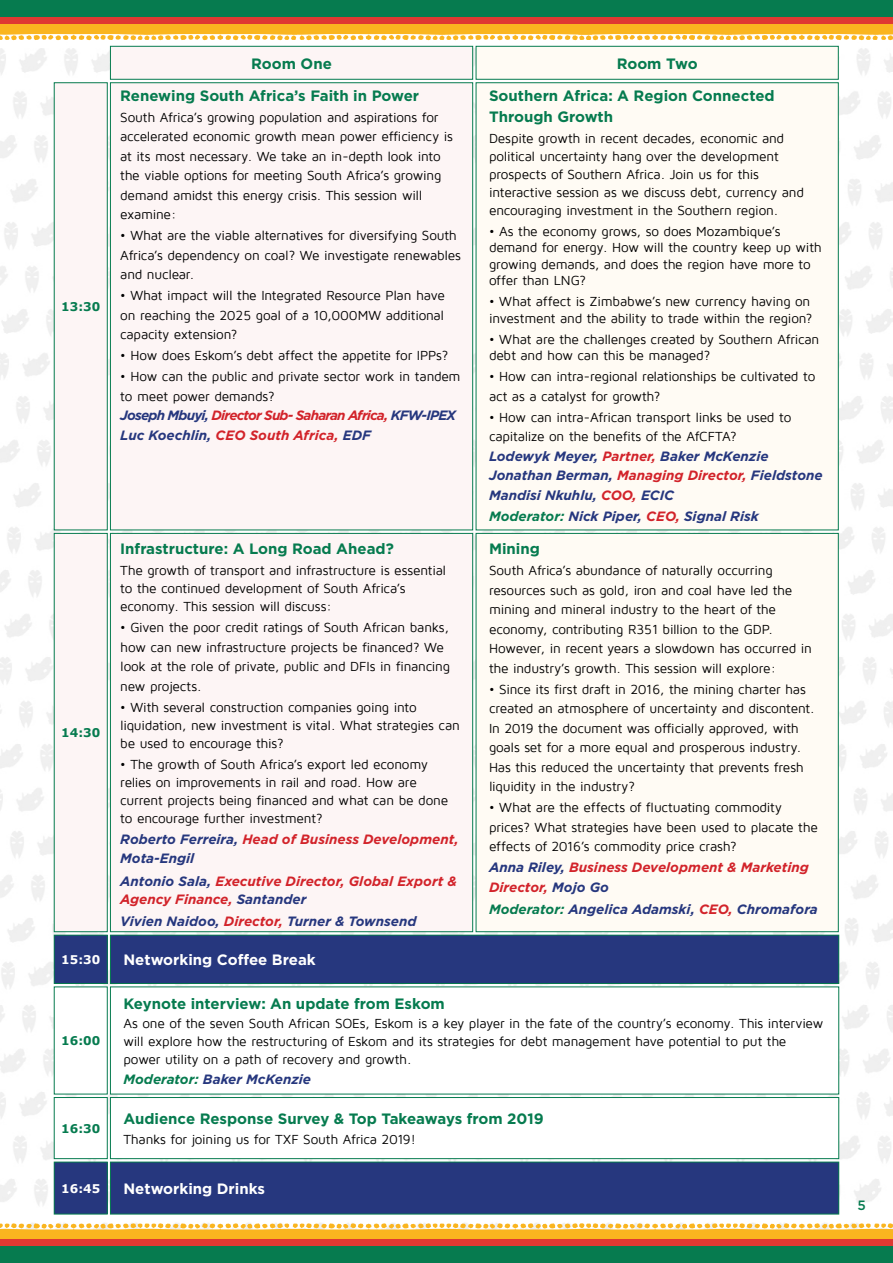
<style>
.page{position:relative;width:893px;height:1263px;background:#fff}
.page>*{position:absolute;margin:0;border:0;box-sizing:border-box;transform-origin:0 0}
.t1{font:700 15px/21px "Gotham";color:#067b4f}
.t2{font:700 15px "Gotham";color:#fff}
.t3{font:13.5px/19.5px "Maven Pro";letter-spacing:-.015em;color:#000}
.t4{font:italic 700 13.5px/19.5px "Gotham";color:#26377e}
.t5{font:italic 700 13.5px/18px "Gotham";color:#d2232a}
.t6{font:italic 700 13.5px/19.5px "Gotham";letter-spacing:-.06em;color:#d2232a}
.t7{font:500 13.5px "Gotham";color:#067b4f}
.t8{font:700 12px "Verdana";color:#067b4f}
.t9{font:700 12px "Verdana";color:#fff}
.s1{color:#26377e}
.s2{color:#d2232a}
.s3{color:#067b4f}
</style>
<div class="page">
<img style="left:0;top:40px;width:893px;height:1175px">
<div style="left:0;top:0;width:893px;height:17px;background:#067b4f"></div>
<div style="left:0;top:17px;width:893px;height:8px;background:#df3932"></div>
<div style="left:0;top:25px;width:893px;height:7px;background:#fab51f"></div>
<div style="left:0;top:1246px;width:893px;height:17px;background:#067b4f"></div>
<div style="left:0;top:1238px;width:893px;height:8px;background:#df3932"></div>
<svg style="left:0;top:32px;width:893px;height:8px"></svg>
<svg style="left:0;top:1223px;width:893px;height:15px;background:#fac655"></svg>
<div style="left:110px;top:533px;width:363px;height:399px;background:#fdf5f5;border:1px solid #067b4f"></div>
<div style="left:476px;top:533px;width:362px;height:399px;background:#fffbf4;border:1px solid #067b4f"></div>
<div style="left:54px;top:533px;width:53px;height:399px;background:#fdf5f5"></div>
<div style="left:54px;top:533px;width:54px;height:399px;border:1px solid #067b4f"></div>
<div style="left:110px;top:987px;width:729px;height:107px;background:#fff"></div>
<div style="left:110px;top:1097px;width:729px;height:61px;background:#fff"></div>
<div style="left:110px;top:1097px;width:729px;height:62px;border:1px solid #067b4f"></div>
<div style="left:110px;top:1162px;width:729px;height:52px;background:#26377e"></div>
<div style="left:110px;top:1162px;width:729px;height:52px;border:1px solid #067b4f"></div>
<div style="left:110px;top:935px;width:729px;height:48px;background:#26377e"></div>
<div style="left:110px;top:935px;width:729px;height:49px;border:1px solid #067b4f"></div>
<div style="left:54px;top:987px;width:53px;height:107px;background:#fff"></div>
<div style="left:54px;top:987px;width:54px;height:107px;border:1px solid #067b4f"></div>
<div style="left:54px;top:1097px;width:53px;height:61px;background:#fff"></div>
<div style="left:54px;top:1097px;width:54px;height:62px;border:1px solid #067b4f"></div>
<div style="left:54px;top:1162px;width:53px;height:52px;background:#26377e"></div>
<div style="left:54px;top:1162px;width:54px;height:52px;border:1px solid #067b4f"></div>
<div style="left:54px;top:935px;width:53px;height:48px;background:#26377e"></div>
<div style="left:54px;top:935px;width:54px;height:49px;border:1px solid #067b4f"></div>
<div style="left:110px;top:83px;width:363px;height:447px;background:#fdf5f5;border:1px solid #067b4f"></div>
<div style="left:476px;top:83px;width:362px;height:447px;background:#fffbf4"></div>
<div style="left:54px;top:83px;width:53px;height:447px;background:#fdf5f5"></div>
<div style="left:54px;top:83px;width:54px;height:447px;border:1px solid #067b4f"></div>
<div style="left:110px;top:46px;width:363px;height:33px;background:#fdf5f5"></div>
<div style="left:110px;top:46px;width:363px;height:34px;border:1px solid #067b4f"></div>
<div style="left:476px;top:46px;width:362px;height:33px;background:#fffbf4"></div>
<div style="left:476px;top:46px;width:362px;height:34px;border:1px solid #067b4f"></div>
<p class="t8" style="left:61px;top:299px;width:40px">13:30</p>
<p class="t8" style="left:61px;top:725px;width:40px">14:30</p>
<p class="t9" style="left:61px;top:952px;width:40px">15:30</p>
<p class="t8" style="left:61px;top:1033px;width:40px">16:00</p>
<p class="t8" style="left:61px;top:1120px;width:40px">16:30</p>
<p class="t9" style="left:61px;top:1180px;width:40px">16:45</p>
<p class="t1" style="left:251px;top:53px;width:82px">Room One</p>
<p class="t1" style="left:617px;top:53px;width:82px">Room Two</p>
<p class="t1" style="left:120px;top:85px;width:300px">Renewing South Africa’s Faith in Power</p>
<p class="t3" style="left:120px;top:107px;width:334px">South Africa’s growing population and aspirations for accelerated economic growth mean power efficiency is at its most necessary. We take an in-depth look into the viable options for meeting South Africa’s growing demand amidst this energy crisis. This session will examine:</p>
<p class="t3" style="left:120px;top:226px;width:342px">• What are the viable alternatives for diversifying South<br>Africa’s dependency on coal? We investigate renewables and nuclear.</p>
<p class="t3" style="left:120px;top:286px;width:326px;text-align:justify">• What impact will the Integrated Resource Plan have on reaching the 2025 goal of a 10,000MW additional capacity extension?</p>
<p class="t3" style="left:120px;top:346px;width:330px">• How does Eskom’s debt affect the appetite for IPPs?</p>
<p class="t3" style="left:120px;top:367px;width:342px">• How can the public and private sector work in tandem to meet power demands?</p>
<p class="t6" style="left:120px;top:405px;width:337px"><span class="s1">Joseph Mbuyi,</span> Director Sub- Saharan Africa, <span class="s1">KFW-IPEX<br>Luc Koechlin,</span> CEO South Africa, <span class="s1">EDF</span></p>
<p class="t1" style="left:120px;top:538px;width:275px">Infrastructure: A Long Road Ahead?</p>
<p class="t3" style="left:120px;top:562px;width:327px;line-height:18px">The growth of transport and infrastructure is essential to the continued development of South Africa’s economy. This session will discuss:</p>
<p class="t3" style="left:120px;top:618px;width:331px">• Given the poor credit ratings of South African banks, how can new infrastructure projects be financed? We look at the role of private, public and DFIs in financing new projects.</p>
<p class="t3" style="left:120px;top:698px;width:341px;line-height:18px">• With several construction companies going into liquidation, new investment is vital. What strategies can be used to encourage this?</p>
<p class="t3" style="left:120px;top:755px;width:329px;line-height:18px">• The growth of South Africa’s export led economy relies on improvements in rail and road. How are current projects being financed and what can be done to encourage further investment?</p>
<p class="t4" style="left:120px;top:829px;width:340px">Roberto Ferreira, <span class="s2">Head of Business Development,<br></span>Mota-Engil</p>
<p class="t5" style="left:120px;top:872px;width:338px"><span class="s1">Antonio Sala,</span> Executive Director, Global Export &amp;<br>Agency Finance, <span class="s1">Santander</span></p>
<p class="t4" style="left:120px;top:911px;width:298px">Vivien Naidoo, <span class="s2">Director,</span> Turner &amp; Townsend</p>
<p class="t2" style="left:123px;top:950px;width:194px">Networking Coffee Break</p>
<p class="t1" style="left:489px;top:85px;width:287px">Southern Africa: A Region Connected<br>Through Growth</p>
<p class="t3" style="left:489px;top:129px;width:316px;line-height:18px">Despite growth in recent decades, economic and political uncertainty hang over the development prospects of Southern Africa. Join us for this interactive session as we discuss debt, currency and encouraging investment in the Southern region.</p>
<p class="t3" style="left:489px;top:223px;width:334px;line-height:16.5px">• As the economy grows, so does Mozambique’s demand for energy. How will the country keep up with growing demands, and does the region have more to offer than LNG?</p>
<p class="t3" style="left:489px;top:293px;width:325px;line-height:16.5px">• What affect is Zimbabwe’s new currency having on investment and the ability to trade within the region?</p>
<p class="t3" style="left:489px;top:331px;width:332px;line-height:16.5px">• What are the challenges created by Southern African debt and how can this be managed?</p>
<p class="t3" style="left:489px;top:367px;width:328px">• How can intra-regional relationships be cultivated to act as a catalyst for growth?</p>
<p class="t3" style="left:489px;top:407px;width:304px">• How can intra-African transport links be used to capitalize on the benefits of the AfCFTA?</p>
<p class="t4" style="left:489px;top:446px;width:335px">Lodewyk Meyer, <span class="s2">Partner,</span> Baker McKenzie<br>Jonathan Berman, <span class="s2">Managing Director,</span> Fieldstone<br>Mandisi Nkuhlu, <span class="s2">COO,</span> ECIC</p>
<p class="t4" style="left:489px;top:506px;width:271px"><span class="s3">Moderator:</span> Nick Piper, <span class="s2">CEO,</span> Signal Risk</p>
<p class="t1" style="left:489px;top:538px;width:52px">Mining</p>
<p class="t3" style="left:489px;top:561px;width:324px">South Africa’s abundance of naturally occurring resources such as gold, iron and coal have led the mining and mineral industry to the heart of the economy, contributing R351 billion to the GDP.<br>However, in recent years a slowdown has occurred in the industry’s growth. This session will explore:</p>
<p class="t3" style="left:489px;top:679px;width:327px">• Since its first draft in 2016, the mining charter has created an atmosphere of uncertainty and discontent.<br>In 2019 the document was officially approved, with goals set for a more equal and prosperous industry.<br>Has this reduced the uncertainty that prevents fresh liquidity in the industry?</p>
<p class="t3" style="left:489px;top:798px;width:330px">• What are the effects of fluctuating commodity prices? What strategies have been used to placate the effects of 2016’s commodity price crash?</p>
<p class="t5" style="left:489px;top:857px;width:321px;line-height:19.5px"><span class="s1">Anna Riley,</span> Business Development &amp; Marketing<br>Director, <span class="s1">Mojo Go</span></p>
<p class="t4" style="left:489px;top:899px;width:330px"><span class="s3">Moderator:</span> Angelica Adamski, <span class="s2">CEO,</span> Chromafora</p>
<p class="t1" style="left:123px;top:993px;width:323px">Keynote interview: An update from Eskom</p>
<p class="t3" style="left:123px;top:1015px;width:701px;line-height:18px">As one of the seven South African SOEs, Eskom is a key player in the fate of the country’s economy. This interview will explore how the restructuring of Eskom and its strategies for debt management have potential to put the power utility on a path of recovery and growth.</p>
<p class="t4" style="left:123px;top:1069px;width:189px"><span class="s3">Moderator:</span> Baker McKenzie</p>
<p class="t1" style="left:123px;top:1108px;width:422px">Audience Response Survey &amp; Top Takeaways from 2019</p>
<p class="t3" style="left:123px;top:1130px;width:294px">Thanks for joining us for TXF South Africa 2019!</p>
<p class="t2" style="left:123px;top:1179px;width:143px">Networking Drinks</p>
<p class="t7" style="left:857px;top:1196px;width:10px">5</p>
</div>
